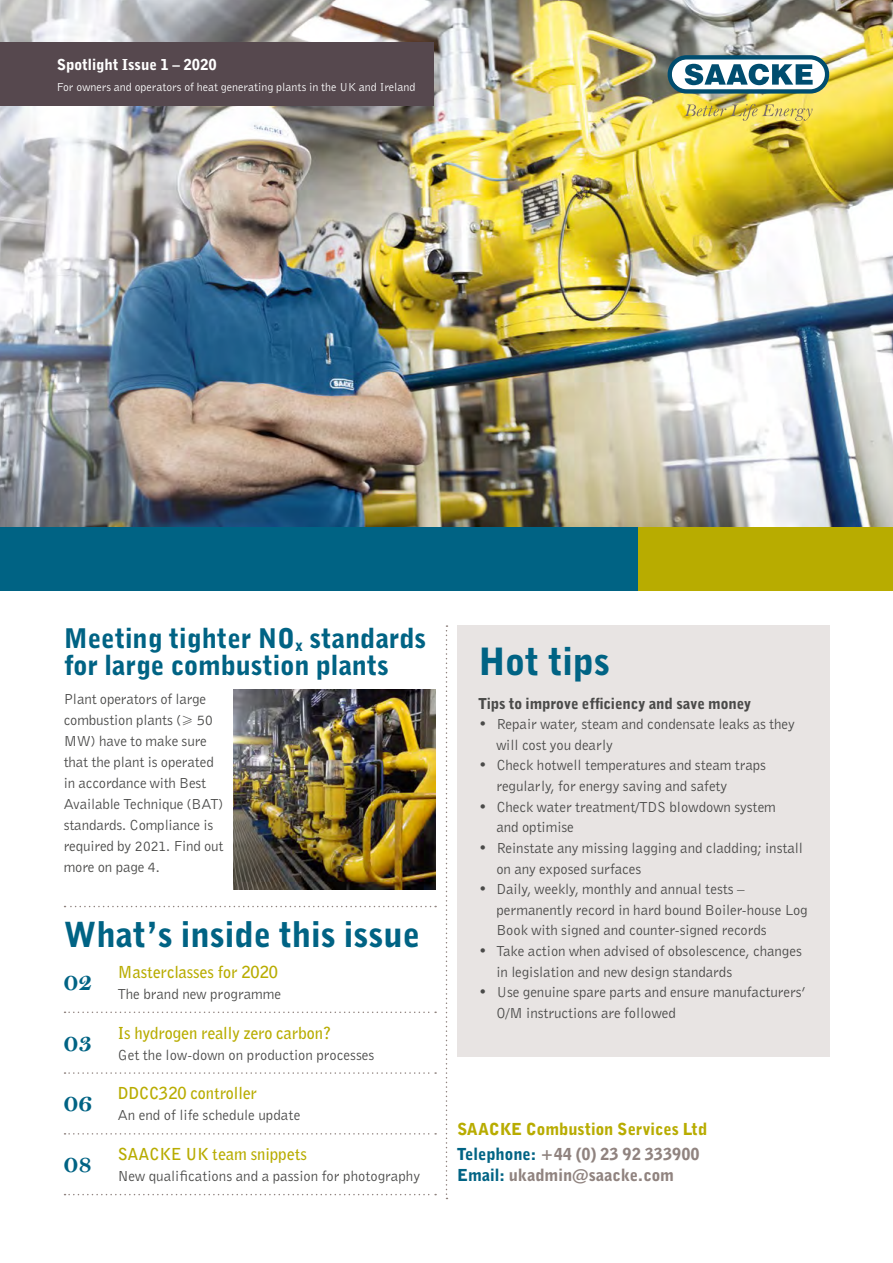
<style>
.page{position:relative;width:893px;height:1263px;background:#fff}
.page>*{position:absolute;margin:0;border:0;box-sizing:border-box;transform-origin:0 0}
.t1{font:900 37.5px "Bell Gothic";color:#006384}
.t2{font:900 34.5px "Bell Gothic";color:#006384}
.t3{font:900 27px/27px "Bell Gothic";color:#006384}
.t4{font:700 16.5px "Bell Gothic";color:#b8ac00}
.t5{font:900 16.5px/25.2px "Bell Gothic";color:#b8ac00}
.t6{font:900 16.5px "Bell Gothic";color:#90837f}
.t7{font:15px/21px "Bell Gothic";letter-spacing:-.005em;color:#4a4a49}
.t8{font:900 15px "Bell Gothic";letter-spacing:-.005em;color:#4a4a49}
.t9{font:900 15px "Bell Gothic";color:#fff}
.t10{font:12px "Bell Gothic";color:#fff}
.s1{font-family:"Bell MT Bold";font-weight:400;font-size:27px;color:#006384}
.s2{color:#006384}
.s3{color:#90837f}
</style>
<div class="page">
<img style="left:0;top:0;width:893px;height:527px">
<div style="left:638px;top:527px;width:255px;height:63px;background:#b8ac00"></div>
<div style="left:0;top:527px;width:638px;height:63px;background:#006384"></div>
<div style="left:0;top:43px;width:434px;height:63px;background:#56484e"></div>
<svg style="left:65px;top:1011px;width:371px;height:2px"></svg>
<svg style="left:65px;top:1072px;width:371px;height:2px"></svg>
<svg style="left:65px;top:1133px;width:371px;height:1px"></svg>
<svg style="left:65px;top:1194px;width:371px;height:1px"></svg>
<div style="left:457px;top:625px;width:372px;height:432px;background:#e8e4e3"></div>
<svg style="left:446px;top:625px;width:1px;height:574px"></svg>
<svg style="left:65px;top:906px;width:371px;height:1px"></svg>
<svg style="left:668px;top:55px;width:161px;height:39px"></svg>
<svg style="left:684px;top:104px;width:129px;height:17px;background:#decb58"></svg>
<img style="left:233px;top:689px;width:203px;height:200px">
<p class="t9" style="left:57px;top:54px;width:162px">Spotlight Issue 1 – 2020</p>
<p class="t10" style="left:57px;top:79px;width:360px">For owners and operators of heat generating plants in the UK and Ireland</p>
<h3 class="t3" style="left:64px;top:625px;width:364px">Meeting tighter NO<sub>x</sub> standards for large combustion plants</h3>
<p class="t7" style="left:64px;top:689px;width:161px">Plant operators of large combustion plants (≥ 50<br>MW) have to make sure that the plant is operated in accordance with Best<br>Available Technique (BAT) standards. Compliance is required by 2021. Find out more on page 4.</p>
<h2 class="t2" style="left:64px;top:912px;width:358px">What’s inside this issue</h2>
<p class="t4" style="left:64px;top:961px;width:216px"><span class="s1">02</span> Masterclasses for 2020</p>
<p class="t7" style="left:118px;top:983px;width:165px">The brand new programme</p>
<p class="t4" style="left:64px;top:1021px;width:269px"><span class="s1">03</span> Is hydrogen really zero carbon?</p>
<p class="t7" style="left:118px;top:1044px;width:258px">Get the low-down on production processes</p>
<p class="t4" style="left:64px;top:1082px;width:195px"><span class="s1">06</span> DDCC320 controller</p>
<p class="t7" style="left:118px;top:1104px;width:184px">An end of life schedule update</p>
<p class="t4" style="left:64px;top:1143px;width:245px"><span class="s1">08</span> SAACKE UK team snippets</p>
<p class="t7" style="left:118px;top:1165px;width:304px">New qualifications and a passion for photography</p>
<h1 class="t1" style="left:478px;top:637px;width:133px">Hot tips</h1>
<p class="t8" style="left:478px;top:693px;width:275px">Tips to improve efficiency and save money</p>
<p class="t7" style="left:496px;top:713px;width:300px;text-indent:-18px">• Repair water, steam and condensate leaks as they will cost you dearly</p>
<p class="t7" style="left:496px;top:755px;width:271px;text-indent:-18px">• Check hotwell temperatures and steam traps regularly, for energy saving and safety</p>
<p class="t7" style="left:496px;top:796px;width:281px;text-indent:-18px">• Check water treatment/TDS blowdown system and optimise</p>
<p class="t7" style="left:496px;top:837px;width:308px;text-indent:-18px">• Reinstate any missing lagging and cladding; install on any exposed surfaces</p>
<p class="t7" style="left:496px;top:878px;width:313px;text-indent:-18px">• Daily, weekly, monthly and annual tests – permanently record in hard bound Boiler-house Log<br>Book with signed and counter-signed records</p>
<p class="t7" style="left:496px;top:940px;width:307px;text-indent:-18px">• Take action when advised of obsolescence, changes in legislation and new design standards</p>
<p class="t7" style="left:496px;top:982px;width:311px;text-indent:-18px">• Use genuine spare parts and ensure manufacturers’<br>O/M instructions are followed</p>
<p class="t5" style="left:457px;top:1117px;width:252px">SAACKE Combustion Services Ltd<br><span class="s2">Telephone:</span> <span class="s3">+44 (0) 23 92 333900</span></p>
<p class="t6" style="left:457px;top:1164px;width:218px"><span class="s2">Email:</span> ukadmin@saacke.com</p>
</div>
